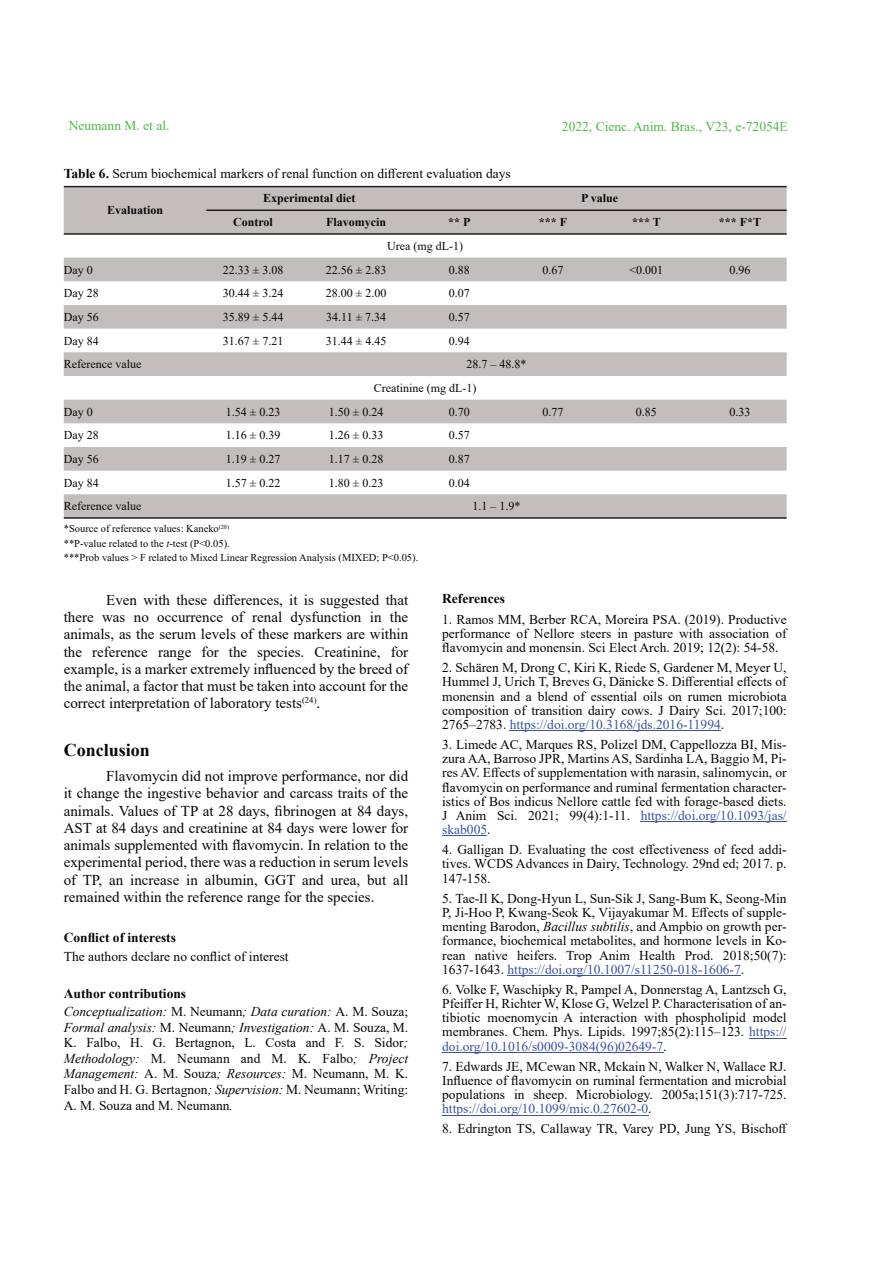
<style>
.page{position:relative;width:893px;height:1263px;background:#fff}
.page>*{position:absolute;margin:0;border:0;box-sizing:border-box;transform-origin:0 0}
.t1{font:700 18px "Times New Roman";color:#080704}
.t2{font:15px/17.2px "Times New Roman";color:#080704;text-align:justify}
.t3{font:13.5px/14.2px "Times New Roman";color:#080704;text-align:justify}
.t4{font:italic 13.5px/18.6px "Times New Roman";color:#080704}
.t5{font:13.5px "Times New Roman";color:#4fb848}
.t6{font:700 13.5px "Times New Roman";color:#080704}
.t7{font:12px/23.7px "Times New Roman";color:#080704}
.t8{font:700 12px "Times New Roman";color:#080704}
.t9{font:10.5px/14.5px "Times New Roman";color:#080704}
.s1{font-weight:700}
.s2{font-style:italic}
.s3{font-weight:700;font-style:normal}
.s4{font-style:normal}
.s5{color:#3a53a3}
</style>
<div class="page">
<svg style="left:64px;top:187px;width:723px;height:330px;fill:#c1bebd"></svg>
<hr style="left:64px;top:186px;width:723px;height:1px;background:#231f20">
<hr style="left:206px;top:210px;width:581px;height:1px;background:#231f20">
<hr style="left:64px;top:233px;width:723px;height:2px;background:#231f20">
<hr style="left:64px;top:517px;width:723px;height:2px;background:#231f20">
<hr style="left:510px;top:730px;width:211px;height:1px;background:#3a53a3">
<hr style="left:641px;top:821px;width:146px;height:1px;background:#3a53a3">
<hr style="left:442px;top:835px;width:45px;height:1px;background:#3a53a3">
<hr style="left:507px;top:975px;width:234px;height:1px;background:#3a53a3">
<hr style="left:749px;top:1038px;width:38px;height:1px;background:#3a53a3">
<hr style="left:442px;top:1052px;width:221px;height:1px;background:#3a53a3">
<hr style="left:442px;top:1115px;width:206px;height:1px;background:#3a53a3">
<p class="t5" style="left:69px;top:121px;width:102px">Neumann M. et al.</p>
<p class="t5" style="left:562px;top:122px;width:227px">2022, Cienc. Anim. Bras., V23, e-72054E</p>
<p class="t3" style="left:64px;top:168px;width:449px"><span class="s1">Table 6.</span> Serum biochemical markers of renal function on different evaluation days</p>
<p class="t8" style="left:107px;top:206px;width:58px">Evaluation</p>
<p class="t8" style="left:263px;top:194px;width:94px">Experimental diet</p>
<p class="t8" style="left:581px;top:194px;width:39px">P value</p>
<p class="t8" style="left:233px;top:218px;width:41px">Control</p>
<p class="t8" style="left:326px;top:218px;width:61px">Flavomycin</p>
<p class="t8" style="left:448px;top:218px;width:24px">** P</p>
<p class="t8" style="left:539px;top:218px;width:30px">*** F</p>
<p class="t8" style="left:632px;top:218px;width:30px">*** T</p>
<p class="t8" style="left:719px;top:218px;width:44px">*** F*T</p>
<p class="t7" style="left:387px;top:235px;width:77px">Urea (mg dL-1)</p>
<p class="t7" style="left:64px;top:259px;width:30px">Day 0</p>
<p class="t7" style="left:223px;top:259px;width:62px">22.33 ± 3.08</p>
<p class="t7" style="left:326px;top:259px;width:62px">22.56 ± 2.83</p>
<p class="t7" style="left:449px;top:259px;width:22px">0.88</p>
<p class="t7" style="left:542px;top:259px;width:22px">0.67</p>
<p class="t7" style="left:629px;top:259px;width:35px">&lt;0.001</p>
<p class="t7" style="left:729px;top:259px;width:22px">0.96</p>
<p class="t7" style="left:64px;top:283px;width:36px">Day 28</p>
<p class="t7" style="left:223px;top:283px;width:62px">30.44 ± 3.24</p>
<p class="t7" style="left:326px;top:283px;width:62px">28.00 ± 2.00</p>
<p class="t7" style="left:449px;top:283px;width:22px">0.07</p>
<p class="t7" style="left:64px;top:306px;width:36px">Day 56</p>
<p class="t7" style="left:223px;top:306px;width:62px">35.89 ± 5.44</p>
<p class="t7" style="left:326px;top:306px;width:62px">34.11 ± 7.34</p>
<p class="t7" style="left:449px;top:306px;width:22px">0.57</p>
<p class="t7" style="left:64px;top:330px;width:36px">Day 84</p>
<p class="t7" style="left:223px;top:330px;width:62px">31.67 ± 7.21</p>
<p class="t7" style="left:326px;top:330px;width:62px">31.44 ± 4.45</p>
<p class="t7" style="left:449px;top:330px;width:22px">0.94</p>
<p class="t7" style="left:64px;top:354px;width:79px">Reference value</p>
<p class="t7" style="left:374px;top:354px;width:154px;text-indent:93px">28.7 – 48.8*<br>Creatinine (mg dL-1)</p>
<p class="t7" style="left:64px;top:401px;width:30px">Day 0</p>
<p class="t7" style="left:226px;top:401px;width:56px">1.54 ± 0.23</p>
<p class="t7" style="left:329px;top:401px;width:56px">1.50 ± 0.24</p>
<p class="t7" style="left:449px;top:401px;width:22px">0.70</p>
<p class="t7" style="left:542px;top:401px;width:22px">0.77</p>
<p class="t7" style="left:636px;top:401px;width:22px">0.85</p>
<p class="t7" style="left:729px;top:401px;width:22px">0.33</p>
<p class="t7" style="left:64px;top:425px;width:36px">Day 28</p>
<p class="t7" style="left:226px;top:425px;width:56px">1.16 ± 0.39</p>
<p class="t7" style="left:329px;top:425px;width:56px">1.26 ± 0.33</p>
<p class="t7" style="left:449px;top:425px;width:22px">0.57</p>
<p class="t7" style="left:64px;top:448px;width:36px">Day 56</p>
<p class="t7" style="left:226px;top:448px;width:56px">1.19 ± 0.27</p>
<p class="t7" style="left:329px;top:448px;width:56px">1.17 ± 0.28</p>
<p class="t7" style="left:449px;top:448px;width:22px">0.87</p>
<p class="t7" style="left:64px;top:472px;width:36px">Day 84</p>
<p class="t7" style="left:226px;top:472px;width:56px">1.57 ± 0.22</p>
<p class="t7" style="left:329px;top:472px;width:56px">1.80 ± 0.23</p>
<p class="t7" style="left:449px;top:472px;width:22px">0.04</p>
<p class="t7" style="left:64px;top:496px;width:79px">Reference value</p>
<p class="t7" style="left:472px;top:496px;width:49px">1.1 – 1.9*</p>
<p class="t9" style="left:64px;top:522px;width:356px">*Source of reference values: Kaneko<sup>(20)<br></sup>**P-value related to the <span class="s2">t</span>-test (P&lt;0.05).<br>***Prob values &gt; F related to Mixed Linear Regression Analysis (MIXED; P&lt;0.05).</p>
<p class="t2" style="left:64px;top:593px;width:346px;text-indent:43px">Even with these differences, it is suggested that there was no occurrence of renal dysfunction in the animals, as the serum levels of these markers are within the reference range for the species. Creatinine, for example, is a marker extremely influenced by the breed of the animal, a factor that must be taken into account for the correct interpretation of laboratory tests<sup>(24)</sup>.</p>
<h1 class="t1" style="left:64px;top:744px;width:88px">Conclusion</h1>
<p class="t2" style="left:64px;top:769px;width:346px;text-indent:43px">Flavomycin did not improve performance, nor did it change the ingestive behavior and carcass traits of the animals. Values of TP at 28 days, fibrinogen at 84 days, AST at 84 days and creatinine at 84 days were lower for animals supplemented with flavomycin. In relation to the experimental period, there was a reduction in serum levels of TP, an increase in albumin, GGT and urea, but all remained within the reference range for the species.</p>
<p class="t6" style="left:64px;top:933px;width:114px">Conflict of interests</p>
<p class="t3" style="left:64px;top:950px;width:226px">The authors declare no conflict of interest</p>
<p class="t4" style="left:64px;top:985px;width:346px"><span class="s3">Author contributions<br></span>Conceptualization: <span class="s4">M. Neumann</span>; Data curation: <span class="s4">A. M. Souza;</span></p>
<p class="t3" style="left:64px;top:1021px;width:346px;line-height:15.6px"><span class="s2">Formal analysis:</span> M. Neumann<span class="s2">; Investigation:</span> A. M. Souza, M.<br>K. Falbo, H. G. Bertagnon, L. Costa and F. S. Sidor<span class="s2">; Methodology:</span> M. Neumann and M. K. Falbo<span class="s2">; Project Management:</span> A. M. Souza<span class="s2">; Resources:</span> M. Neumann, M. K.<br>Falbo and H. G. Bertagnon<span class="s2">; Supervision:</span> M. Neumann; Writing:<br>A. M. Souza and M. Neumann<span class="s2">.</span></p>
<p class="t6" style="left:442px;top:594px;width:64px">References</p>
<p class="t3" style="left:442px;top:613px;width:346px">1. Ramos MM, Berber RCA, Moreira PSA. (2019). Productive performance of Nellore steers in pasture with association of flavomycin and monensin. Sci Elect Arch. 2019; 12(2): 54-58.</p>
<p class="t3" style="left:442px;top:662px;width:346px">2. Schären M, Drong C, Kiri K, Riede S, Gardener M, Meyer U, Hummel J, Urich T, Breves G, Dänicke S. Differential effects of monensin and a blend of essential oils on rumen microbiota composition of transition dairy cows. J Dairy Sci. 2017;100:<br>2765–2783. <span class="s5">https://doi.org/10.3168/jds.2016-11994</span>.</p>
<p class="t3" style="left:442px;top:739px;width:346px">3. Limede AC, Marques RS, Polizel DM, Cappellozza BI, Mis‐ zura AA, Barroso JPR, Martins AS, Sardinha LA, Baggio M, Pi‐ res AV. Effects of supplementation with narasin, salinomycin, or flavomycin on performance and ruminal fermentation character‐ istics of Bos indicus Nellore cattle fed with forage-based diets.<br>J Anim Sci. 2021; 99(4):1-11. <span class="s5">https://doi.org/10.1093/jas/ skab005</span>.</p>
<p class="t3" style="left:442px;top:844px;width:346px">4. Galligan D. Evaluating the cost effectiveness of feed addi‐ tives. WCDS Advances in Dairy, Technology. 29nd ed; 2017. p.<br>147-158.</p>
<p class="t3" style="left:442px;top:892px;width:346px">5. Tae-Il K, Dong-Hyun L, Sun-Sik J, Sang-Bum K, Seong-Min P, Ji-Hoo P, Kwang-Seok K, Vĳayakumar M. Effects of supple‐ menting Barodon, <span class="s2">Bacillus subtilis</span>, and Ampbio on growth per‐ formance, biochemical metabolites, and hormone levels in Ko‐ rean native heifers. Trop Anim Health Prod. 2018;50(7):<br>1637-1643. <span class="s5">https://doi.org/10.1007/s11250-018-1606-7</span>.</p>
<p class="t3" style="left:442px;top:983px;width:346px">6. Volke F, Waschipky R, Pampel A, Donnerstag A, Lantzsch G, Pfeiffer H, Richter W, Klose G, Welzel P. Characterisation of an‐ tibiotic moenomycin A interaction with phospholipid model membranes. Chem. Phys. Lipids. 1997;85(2):115–123. <span class="s5">https:// doi.org/10.1016/s0009-3084(96)02649-7</span>.</p>
<p class="t3" style="left:442px;top:1060px;width:346px">7. Edwards JE, MCewan NR, Mckain N, Walker N, Wallace RJ.<br>Influence of flavomycin on ruminal fermentation and microbial populations in sheep. Microbiology. 2005a;151(3):717-725. <span class="s5">https://doi.org/10.1099/mic.0.27602-0</span>.</p>
<p class="t3" style="left:442px;top:1123px;width:347px">8. Edrington TS, Callaway TR, Varey PD, Jung YS, Bischoff</p>
</div>
